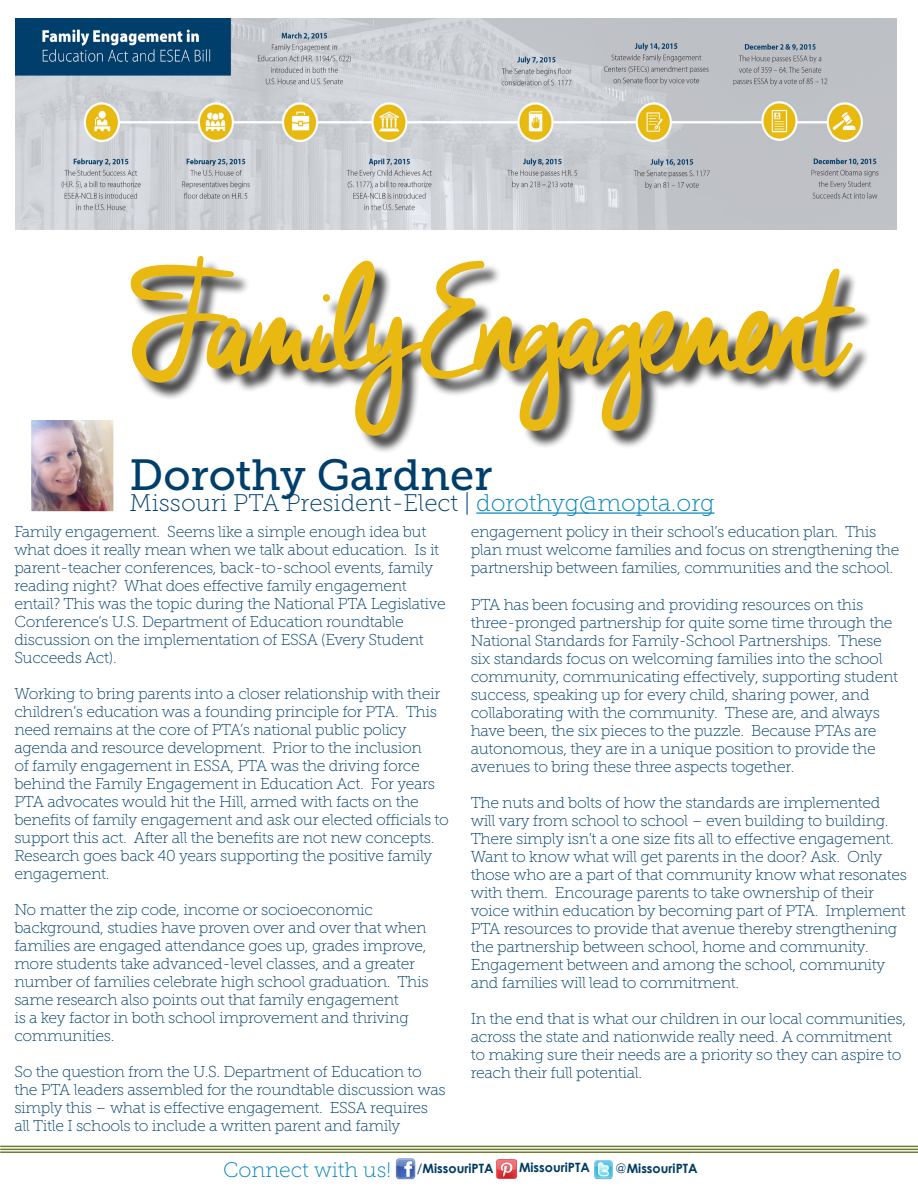
<style>
.page{position:relative;width:918px;height:1188px;background:#fff}
.page>*{position:absolute;margin:0;border:0;box-sizing:border-box;transform-origin:0 0}
.t1{font:180px "Cheddar Jack";letter-spacing:-.075em;color:#e9b911}
.t2{font:43.5px "Museo Slab 500";color:#003f6b}
.t3{font:24px "Museo Slab 100";color:#003f6b}
.t4{font:21px "Museo Slab 100";color:#0084b6}
.t5{font:15.75px/18px "Museo Slab 100";letter-spacing:-.02em;color:#003f6b}
.t6{font:700 12.9px "Century Gothic";color:#003c60}
.s1{color:#0084b6}
.s2{font-weight:400}
</style>
<div class="page">
<img style="left:15px;top:18px;width:881px;height:211px">
<hr style="left:0;top:1149px;width:918px;height:1px;background:#6c7e2c">
<hr style="left:0;top:1151px;width:918px;height:2px;background:#6c7e2c">
<hr style="left:0;top:1146px;width:918px;height:1px;background:#6c7e2c">
<img style="left:395px;top:1159px;width:20px;height:20px">
<img style="left:594px;top:1160px;width:19px;height:19px">
<img style="left:496px;top:1159px;width:20px;height:20px">
<img style="left:32px;top:421px;width:80px;height:89px">
<div style="left:25px;top:414px;width:94px;height:103px;border:6px solid #fff"></div>
<div style="left:133px;top:259px;width:740px;height:195px;background:#000;opacity:.75"></div>
<hr style="left:476px;top:512px;width:238px;height:2px;background:#0084b6">
<h1 class="t1" style="left:130px;top:224px;width:731px">Family Engagement</h1>
<h2 class="t2" style="left:130px;top:450px;width:364px">Dorothy Gardner</h2>
<h3 class="t3" style="left:130px;top:490px;width:586px">Missouri PTA President-Elect | <span class="s1">dorothyg@mopta.org</span></h3>
<p class="t5" style="left:14px;top:523px;width:433px">Family engagement. Seems like a simple enough idea but what does it really mean when we talk about education. Is it parent-teacher conferences, back-to-school events, family reading night? What does effective family engagement entail? This was the topic during the National PTA Legislative Conference’s U.S. Department of Education roundtable discussion on the implementation of ESSA (Every Student Succeeds Act).</p>
<p class="t5" style="left:14px;top:685px;width:436px">Working to bring parents into a closer relationship with their children’s education was a founding principle for PTA. This need remains at the core of PTA’s national public policy agenda and resource development. Prior to the inclusion<br>of family engagement in ESSA, PTA was the driving force behind the Family Engagement in Education Act. For years PTA advocates would hit the Hill, armed with facts on the benefits of family engagement and ask our elected officials to support this act. After all the benefits are not new concepts.<br>Research goes back 40 years supporting the positive family engagement.</p>
<p class="t5" style="left:14px;top:901px;width:416px">No matter the zip code, income or socioeconomic background, studies have proven over and over that when families are engaged attendance goes up, grades improve, more students take advanced-level classes, and a greater number of families celebrate high school graduation. This same research also points out that family engagement<br>is a key factor in both school improvement and thriving communities.</p>
<p class="t5" style="left:14px;top:1063px;width:433px">So the question from the U.S. Department of Education to the PTA leaders assembled for the roundtable discussion was simply this – what is effective engagement. ESSA requires all Title I schools to include a written parent and family</p>
<p class="t5" style="left:471px;top:523px;width:430px">engagement policy in their school’s education plan. This plan must welcome families and focus on strengthening the partnership between families, communities and the school.</p>
<p class="t5" style="left:471px;top:595px;width:429px">PTA has been focusing and providing resources on this three-pronged partnership for quite some time through the National Standards for Family-School Partnerships. These six standards focus on welcoming families into the school community, communicating effectively, supporting student success, speaking up for every child, sharing power, and collaborating with the community. These are, and always have been, the six pieces to the puzzle. Because PTAs are autonomous, they are in a unique position to provide the avenues to bring these three aspects together.</p>
<p class="t5" style="left:471px;top:793px;width:438px">The nuts and bolts of how the standards are implemented will vary from school to school – even building to building.<br>There simply isn’t a one size fits all to effective engagement.<br>Want to know what will get parents in the door? Ask. Only those who are a part of that community know what resonates with them. Encourage parents to take ownership of their voice within education by becoming part of PTA. Implement PTA resources to provide that avenue thereby strengthening the partnership between school, home and community.<br>Engagement between and among the school, community and families will lead to commitment.</p>
<p class="t5" style="left:471px;top:1009px;width:437px">In the end that is what our children in our local communities, across the state and nationwide really need. A commitment to making sure their needs are a priority so they can aspire to reach their full potential.</p>
<h3 class="t4" style="left:223px;top:1158px;width:272px">Connect with us! <sup>/</sup><sup>MissouriPTA</sup></h3>
<p class="t6" style="left:519px;top:1160px;width:72px">MissouriPTA</p>
<p class="t6" style="left:616px;top:1161px;width:84px"><span class="s2">@</span>MissouriPTA</p>
</div>
